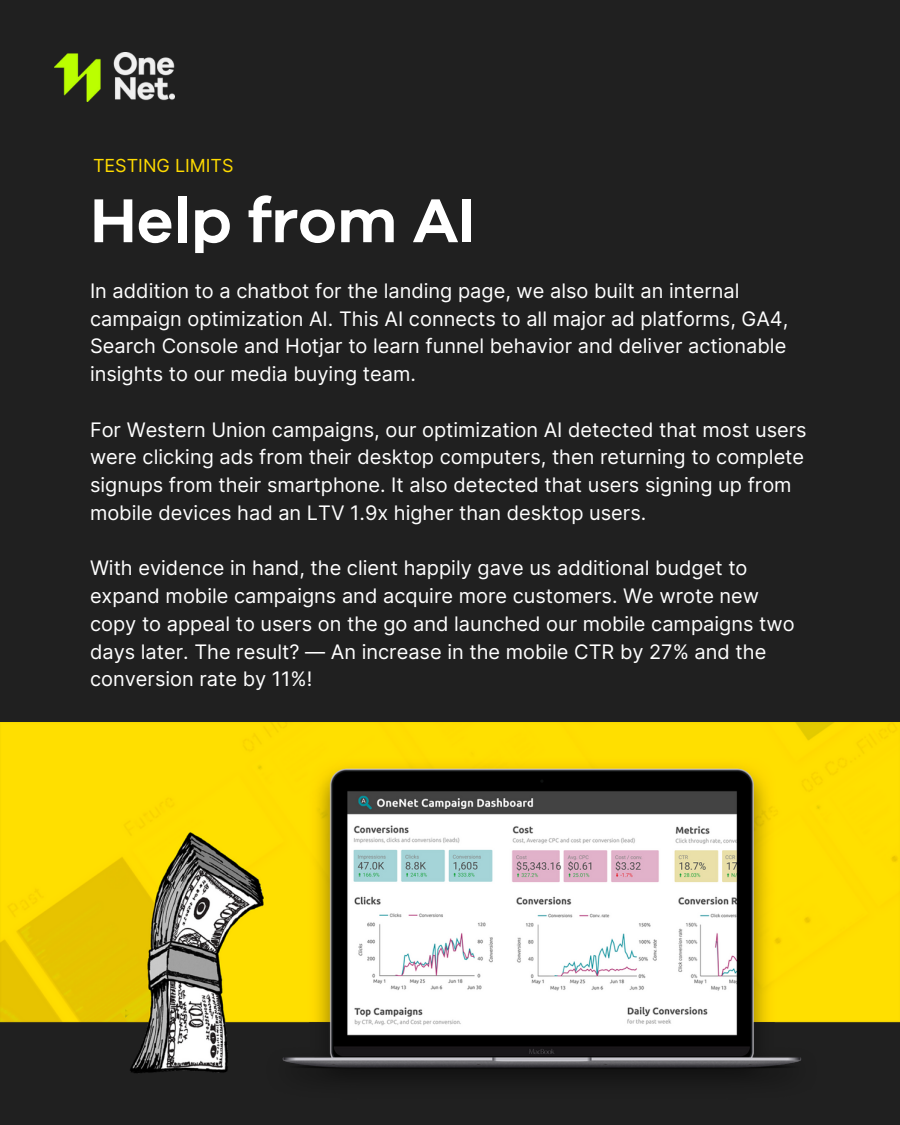
<style>
.page{position:relative;width:900px;height:1125px;background:#202020}
.page>*{position:absolute;margin:0;border:0;box-sizing:border-box;transform-origin:0 0}
.t1{font:600 63.9px "Galano Grotesque";color:#fff}
.t2{font:20px/27.8px "Inter";color:#fff}
.t3{font:18px "Inter";color:#ffdb00}
</style>
<div class="page">
<img style="left:54px;top:53px;width:120px;height:48px">
<img style="left:0;top:723px;width:900px;height:352px">
<p class="t3" style="left:93px;top:155px;width:142px">TESTING LIMITS</p>
<p class="t1" style="left:90px;top:178px;width:387px">Help from AI</p>
<p class="t2" style="left:90px;top:277px;width:700px">In addition to a chatbot for the landing page, we also built an internal campaign optimization AI. This AI connects to all major ad platforms, GA4, Search Console and Hotjar to learn funnel behavior and deliver actionable insights to our media buying team.</p>
<p class="t2" style="left:90px;top:415px;width:718px">For Western Union campaigns, our optimization AI detected that most users were clicking ads from their desktop computers, then returning to complete signups from their smartphone. It also detected that users signing up from mobile devices had an LTV 1.9x higher than desktop users.</p>
<p class="t2" style="left:90px;top:554px;width:706px">With evidence in hand, the client happily gave us additional budget to expand mobile campaigns and acquire more customers. We wrote new copy to appeal to users on the go and launched our mobile campaigns two days later. The result? — An increase in the mobile CTR by 27% and the conversion rate by 11%!</p>
</div>
